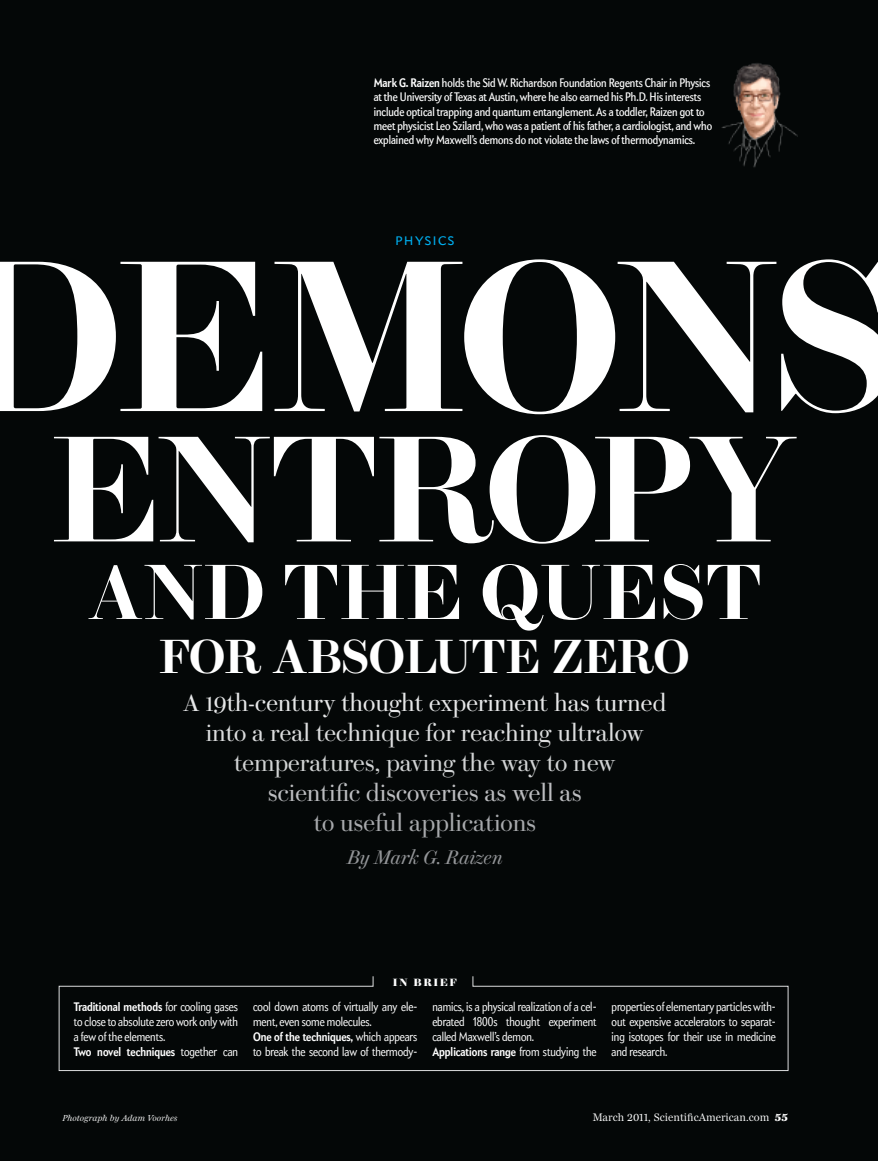
<style>
.page{position:relative;width:878px;height:1161px;background:#040707}
.page>*{position:absolute;margin:0;border:0;box-sizing:border-box;transform-origin:0 0}
.t1{font:500 215.4px "Brunel Poster";letter-spacing:-.02em;color:#fff}
.t2{font:500 150.9px "Brunel Poster";letter-spacing:-.025em;color:#fff}
.t3{font:500 78px "Brunel Poster";letter-spacing:.015em;color:#fff}
.t4{font:500 47.85px "Brunel Deck";letter-spacing:-.01em;color:#fff}
.t5{font:24px "Brunel Deck";color:#e6e7e8}
.t6{font:24px "Brunel Deck";color:#dcddde}
.t7{font:24px "Brunel Deck";color:#d1d3d4}
.t8{font:24px "Brunel Deck";color:#bcbdc0}
.t9{font:24px "Brunel Deck";color:#a7a9ac}
.t10{font:italic 19.5px "Brunel Deck";color:#939598}
.t11{font:300 12.3px/15px "Apres Condensed";color:#fff}
.t12{font:12px/14.2px "Apres Condensed";color:#fff}
.t13{font:700 12px "Apres Condensed";color:#fff}
.t14{font:12px "Apres";letter-spacing:.14em;color:#00aeef}
.t15{font:11.25px "Miller Daily One";color:#fff}
.t16{font:700 10.5px "Brunel Deck";letter-spacing:.155em;color:#fff}
.t17{font:italic 9px "Miller Daily One";color:#fff}
.s1{font-weight:700}
.s2{font-weight:300;font-size:12.3px}
</style>
<div class="page">
<img style="left:710px;top:61px;width:87px;height:118px">
<div style="left:58px;top:976px;width:730px;height:95px;background:#040707"></div>
<p class="t12" style="left:373px;top:76px;width:340px"><span class="s1">Mark G. Raizen</span> holds the Sid W. Richardson Foundation Regents Chair in Physics at the University of Texas at Austin, where he also earned his Ph.D. His interests include optical trapping and quantum entanglement. As a toddler, Raizen got to meet physicist Leo Szilard, who was a patient of his father, a cardiologist, and who explained why Maxwell’s demons do not violate the laws of thermodynamics.</p>
<p class="t14" style="left:395px;top:233px;width:60px">PHYSICS</p>
<h1 class="t1" style="left:-46px;top:189px;width:942px">DEMONS</h1>
<h2 class="t2" style="left:51px;top:386px;width:747px">ENTROPY</h2>
<h3 class="t3" style="left:88px;top:539px;width:674px">AND THE QUEST</h3>
<h3 class="t4" style="left:159px;top:630px;width:532px">FOR ABSOLUTE ZERO</h3>
<h3 class="t5" style="left:183px;top:689px;width:484px">A 19th-century thought experiment has turned</h3>
<h3 class="t6" style="left:206px;top:719px;width:439px">into a real technique for reaching ultralow</h3>
<h3 class="t7" style="left:234px;top:749px;width:383px">temperatures, paving the way to new</h3>
<h3 class="t8" style="left:268px;top:779px;width:315px">scientific discoveries as well as</h3>
<h3 class="t9" style="left:314px;top:809px;width:224px">to useful applications</h3>
<h3 class="t10" style="left:347px;top:846px;width:157px">By Mark G. Raizen</h3>
<p class="t13" style="left:74px;top:999px;width:166px">Traditional methods <span class="s2">for cooling gases</span></p>
<p class="t11" style="left:74px;top:1014px;width:166px">to close to absolute zero work only with a few of the elements.</p>
<p class="t13" style="left:74px;top:1044px;width:166px">Two novel techniques <span class="s2">together can</span></p>
<p class="t16" style="left:393px;top:976px;width:65px">IN BRIEF</p>
<p class="t11" style="left:253px;top:999px;width:166px">cool down atoms of virtually any ele&shy;ment, even some molecules.</p>
<p class="t13" style="left:253px;top:1029px;width:166px">One of the techniques, <span class="s2">which appears</span></p>
<p class="t11" style="left:253px;top:1044px;width:166px">to break the second law of thermody-</p>
<p class="t11" style="left:432px;top:999px;width:166px;text-align:justify">namics, is a physical realization of a cel&shy;ebrated 1800s thought experiment called Maxwell’s demon.</p>
<p class="t13" style="left:432px;top:1044px;width:166px">Applications range <span class="s2">from studying the</span></p>
<p class="t11" style="left:611px;top:999px;width:166px;text-align:justify">properties of elementary particles with&shy;out expensive accelerators to separat&shy;ing isotopes for their use in medicine and research.</p>
<p class="t17" style="left:62px;top:1112px;width:117px">Photograph by Adam Voorhes</p>
<p class="t15" style="left:592px;top:1111px;width:197px">March 2011, ScientificAmerican.com <span class="s1">55</span></p>
</div>
